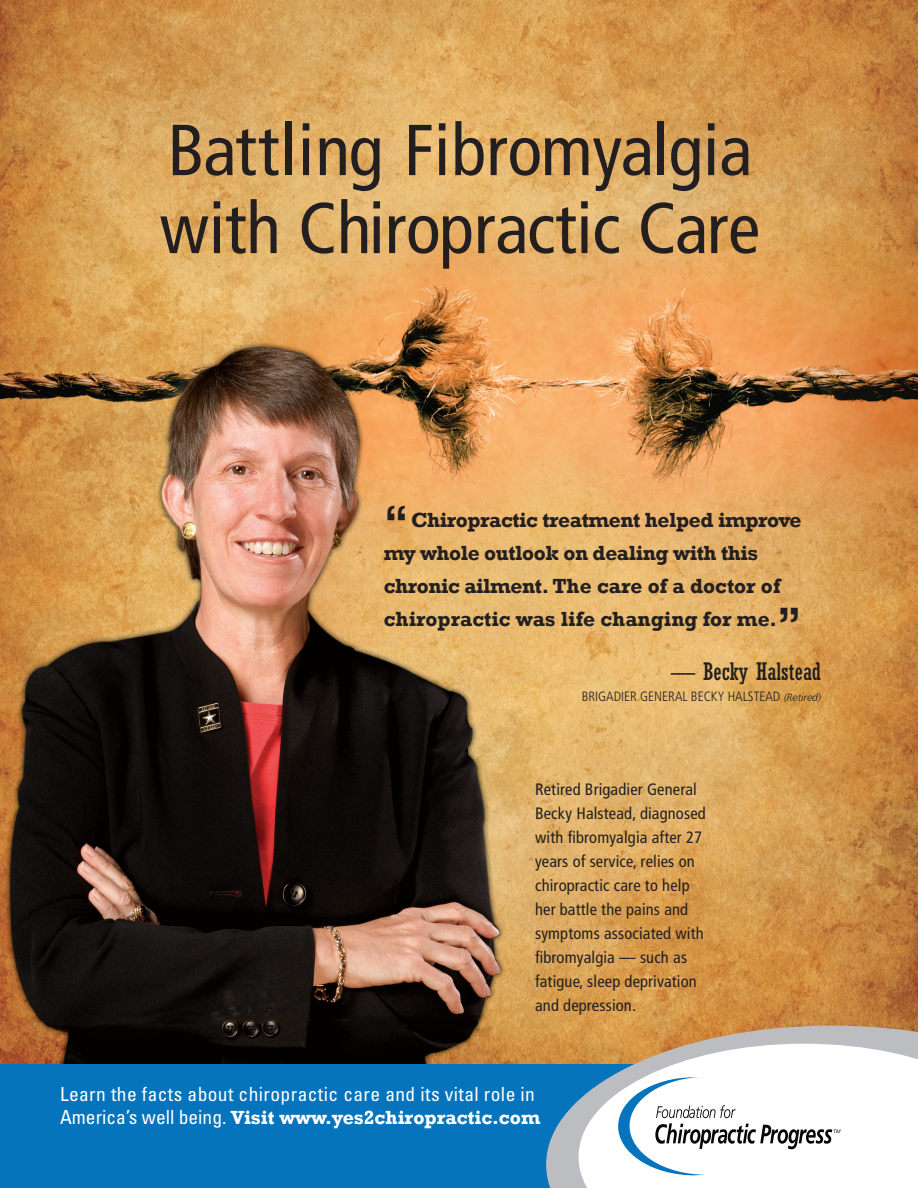
<style>
.page{position:relative;width:918px;height:1188px;background:#fff}
.page>*{position:absolute;margin:0;border:0;box-sizing:border-box;transform-origin:0 0}
.t1{font:condensed 72px "Frutiger";color:#231f20}
.t2{font:condensed 24px "Rockwell";color:#231f20}
.t3{font:700 21px/33px "Rockwell";letter-spacing:-.02em;color:#231f20}
.t4{font:condensed 19.5px/23.4px "Univers";letter-spacing:.02em;color:#fff}
.t5{font:condensed 16.5px/24px "Frutiger";letter-spacing:.01em;color:#231f20}
.t6{font:300 condensed 13.5px "Frutiger";color:#231f20}
.s1{font-size:42px}
.s2{font-style:italic;font-stretch:normal;font-size:10.5px}
.s3{font-family:"Rockwell";font-weight:700;font-stretch:normal}
</style>
<div class="page">
<img style="left:0;top:0;width:918px;height:1065px">
<div style="left:0;top:1065px;width:757px;height:123px;background:#0574bc"></div>
<svg style="left:546px;top:1026px;width:372px;height:162px"></svg>
<svg style="left:579px;top:1044px;width:339px;height:144px"></svg>
<svg style="left:618px;top:1077px;width:223px;height:98px"></svg>
<p class="t1" style="left:167px;top:108px;width:587px">Battling Fibromyalgia</p>
<p class="t1" style="left:160px;top:186px;width:602px">with Chiropractic Care</p>
<p class="t3" style="left:384px;top:503px;width:420px"><span class="s1">“</span>Chiropractic treatment helped improve my whole outlook on dealing with this chronic ailment. The care of a doctor of chiropractic was life changing for me.<span class="s1">”</span></p>
<p class="t2" style="left:671px;top:657px;width:151px">— Becky Halstead</p>
<p class="t6" style="left:582px;top:689px;width:241px">BRIGADIER GENERAL BECKY HALSTEAD <span class="s2">(Retired)</span></p>
<p class="t5" style="left:535px;top:777px;width:172px">Retired Brigadier General<br>Becky Halstead, diagnosed with fibromyalgia after 27 years of service, relies on chiropractic care to help her battle the pains and symptoms associated with fibromyalgia — such as fatigue, sleep deprivation and depression.</p>
<p class="t4" style="left:60px;top:1081px;width:482px">Learn the facts about chiropractic care and its vital role in<br>America’s well being. <span class="s3">Visit www.yes2chiropractic.com</span></p>
</div>
